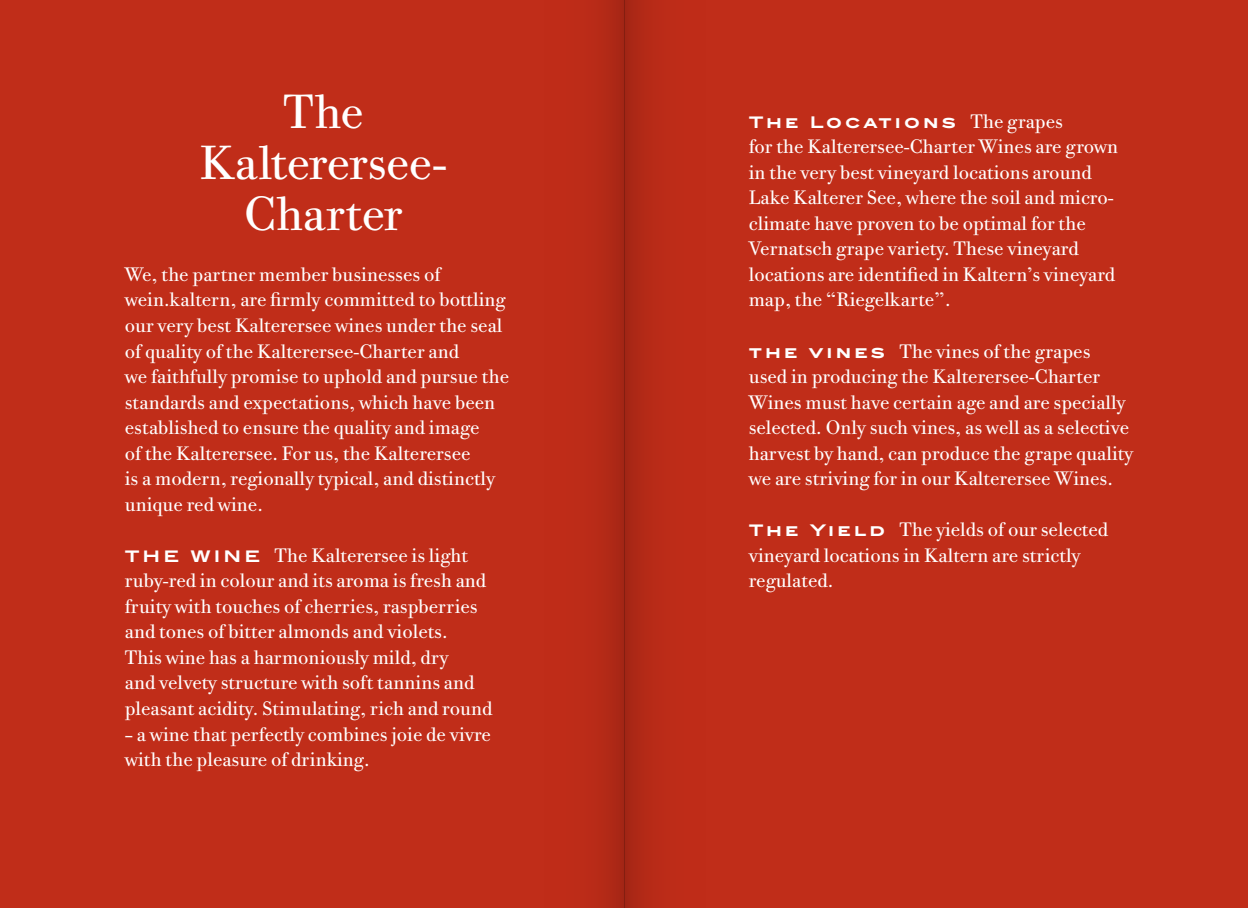
<style>
.page{position:relative;width:1248px;height:908px;background:#fff}
.page>*{position:absolute;margin:0;border:0;box-sizing:border-box;transform-origin:0 0}
.t1{font:48px/51px "Bodoni Twelve ITC Std";letter-spacing:-.01em;color:#fff;text-align:center}
.t2{font:19.6px/25.6px "Bodoni Twelve ITC Std";color:#fff}
.t3{font:700 16px "Blair ITC";letter-spacing:.195em;color:#fff}
.s1{font-family:"Blair ITC";font-weight:700;font-size:16px}
.s2{font-family:"Bodoni Twelve ITC Std";font-weight:400;font-size:19.6px}
</style>
<div class="page">
<div style="left:624px;top:0;width:623px;height:907px;background:#c02d19"></div>
<div style="left:0;top:0;width:624px;height:907px;background:#c02d19"></div>
<div style="left:624px;top:0;width:113px;height:907px;background:linear-gradient(to right,#af2816,#c62e1a)"></div>
<div style="left:510px;top:0;width:114px;height:907px;background:linear-gradient(to right,#c62e19,#b02916)"></div>
<h1 class="t1" style="left:199px;top:86px;width:249px">The<br>Kalterersee-<br>Charter</h1>
<p class="t2" style="left:125px;top:261px;width:386px">We, the partner member businesses of wein.kaltern, are firmly committed to bottling our very best Kalterersee wines under the seal of quality of the Kalterersee-Charter and<br>we faithfully promise to uphold and pursue the standards and expectations, which have been established to ensure the quality and image<br>of the Kalterersee. For us, the Kalterersee<br>is a modern, regionally typical, and distinctly unique red wine.</p>
<p class="t2" style="left:125px;top:542px;width:369px"><span class="s1">T H E W I N E</span> The Kalterersee is light ruby-red in colour and its aroma is fresh and fruity with touches of cherries, raspberries and tones of bitter almonds and violets.<br>This wine has a harmoniously mild, dry<br>and velvety structure with soft tannins and pleasant acidity. Stimulating, rich and round</p>
<p class="t2" style="left:125px;top:720px;width:368px">– a wine that perfectly combines joie de vivre with the pleasure of drinking.</p>
<p class="t3" style="left:748px;top:112px;width:316px">The Locations <span class="s2">The grapes</span></p>
<p class="t2" style="left:748px;top:134px;width:371px">for the Kalterersee-Charter Wines are grown in the very best vineyard locations around Lake Kalterer See, where the soil and micro&shy;climate have proven to be optimal for the Vernatsch grape variety. These vineyard locations are identified in Kaltern’s vineyard map, the “Riegelkarte”.</p>
<p class="t2" style="left:748px;top:338px;width:386px"><span class="s1">t h e v i n e s</span> The vines of the grapes used in producing the Kalterersee-Charter Wines must have certain age and are specially selected. Only such vines, as well as a selective harvest by hand, can produce the grape quality we are striving for in our Kalterersee Wines.</p>
<p class="t2" style="left:748px;top:516px;width:361px"><span class="s1">Th e Yi e l d</span> The yields of our selected vineyard locations in Kaltern are strictly regulated.</p>
</div>
